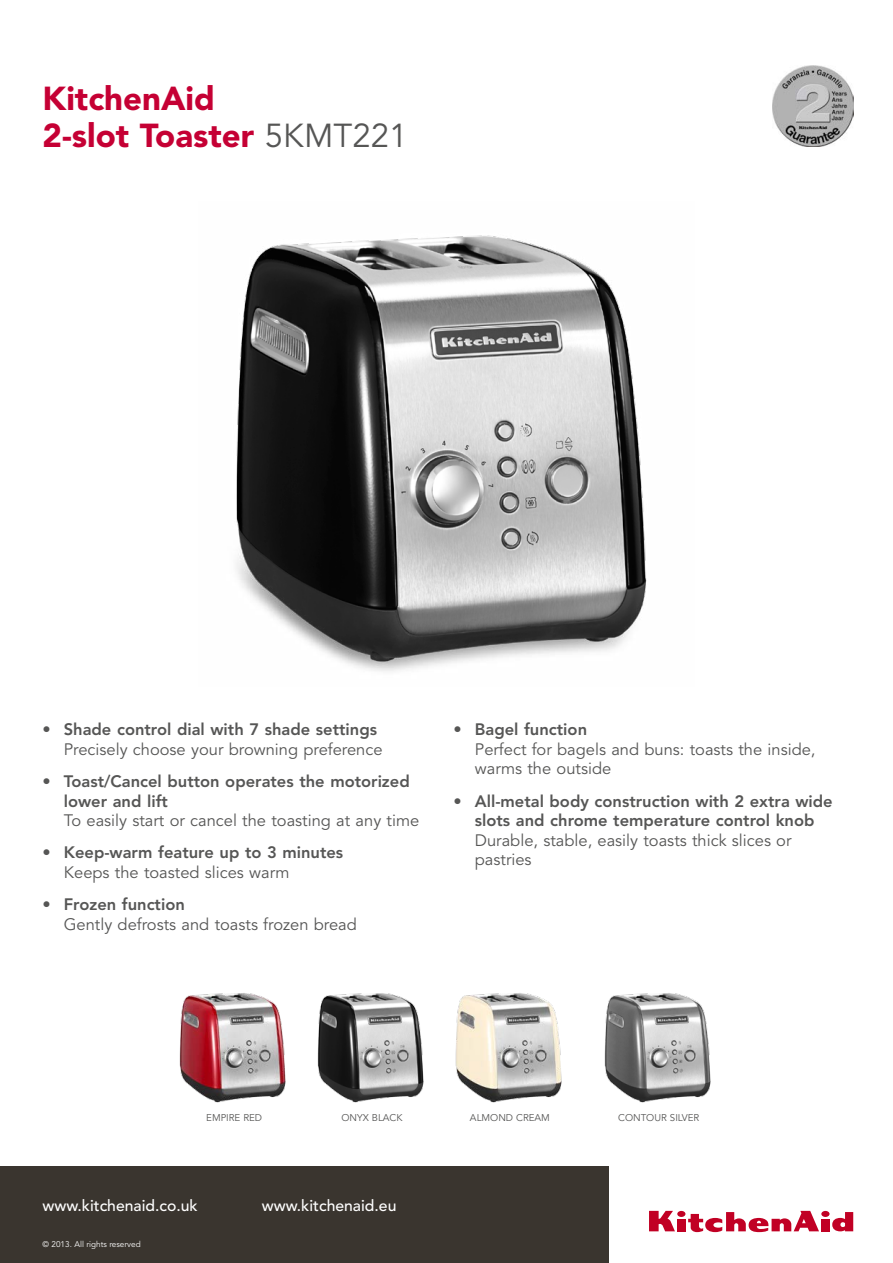
<style>
.page{position:relative;width:893px;height:1263px;background:#fff}
.page>*{position:absolute;margin:0;border:0;box-sizing:border-box;transform-origin:0 0}
.t1{font:900 33px/37.5px "Avenir LT Std";color:#c50034}
.t2{font:16.5px/19.5px "Avenir LT Std";color:#565655}
.t3{font:800 16.5px/19.5px "Avenir LT Std";color:#565655}
.t4{font:500 15.75px "Avenir LT Std";color:#fff}
.t5{font:9.75px "Avenir LT Std";color:#565655}
.t6{font:8.25px "Avenir LT Std";color:#fff}
.s1{font-weight:400;color:#565655}
</style>
<div class="page">
<img style="left:772px;top:66px;width:81px;height:81px">
<img style="left:236px;top:235px;width:411px;height:436px">
<div style="left:0;top:1166px;width:609px;height:97px;background:#3a352f"></div>
<div style="left:677px;top:1219px;width:8px;height:12px;background:#c10024"></div>
<div style="left:677px;top:1211px;width:8px;height:6px;background:#c10024;border-radius:50%"></div>
<div style="left:821px;top:1219px;width:8px;height:12px;background:#c10024"></div>
<div style="left:821px;top:1211px;width:8px;height:6px;background:#c10024;border-radius:50%"></div>
<svg style="left:649px;top:1211px;width:26px;height:20px"></svg>
<svg style="left:688px;top:1211px;width:131px;height:21px"></svg>
<svg style="left:832px;top:1212px;width:21px;height:19px"></svg>
<img style="left:455px;top:993px;width:107px;height:110px">
<img style="left:604px;top:993px;width:107px;height:110px">
<img style="left:179px;top:993px;width:107px;height:110px">
<img style="left:317px;top:993px;width:107px;height:110px">
<h1 class="t1" style="left:43px;top:80px;width:366px">KitchenAid<br>2-slot Toaster <span class="s1">5KMT221</span></h1>
<p class="t3" style="left:43px;top:720px;width:336px">• Shade control dial with 7 shade settings</p>
<p class="t2" style="left:64px;top:740px;width:320px">Precisely choose your browning preference</p>
<p class="t3" style="left:64px;top:772px;width:347px;text-indent:-21px">• Toast/Cancel button operates the motorized lower and lift</p>
<p class="t2" style="left:64px;top:811px;width:357px">To easily start or cancel the toasting at any time</p>
<p class="t3" style="left:43px;top:843px;width:302px">• Keep-warm feature up to 3 minutes</p>
<p class="t2" style="left:64px;top:863px;width:227px">Keeps the toasted slices warm</p>
<p class="t3" style="left:43px;top:895px;width:144px">• Frozen function</p>
<p class="t2" style="left:64px;top:915px;width:295px">Gently defrosts and toasts frozen bread</p>
<p class="t3" style="left:454px;top:720px;width:135px">• Bagel function</p>
<p class="t2" style="left:475px;top:740px;width:342px">Perfect for bagels and buns: toasts the inside, warms the outside</p>
<p class="t3" style="left:454px;top:791px;width:381px;text-align:center">• All-metal body construction with 2 extra wide slots and chrome temperature control knob</p>
<p class="t2" style="left:475px;top:831px;width:318px">Durable, stable, easily toasts thick slices or pastries</p>
<p class="t5" style="left:206px;top:1112px;width:57px">Em pire red</p>
<p class="t5" style="left:341px;top:1112px;width:61px">Onyx Black</p>
<p class="t5" style="left:470px;top:1112px;width:67px">Almond cream</p>
<p class="t5" style="left:618px;top:1112px;width:83px">Contour silver</p>
<p class="t4" style="left:43px;top:1196px;width:157px">www.kitchenaid.co.uk</p>
<p class="t4" style="left:262px;top:1196px;width:136px">www.kitchenaid.eu</p>
<p class="t6" style="left:43px;top:1239px;width:100px">© 2013. All rights reserved</p>
</div>
